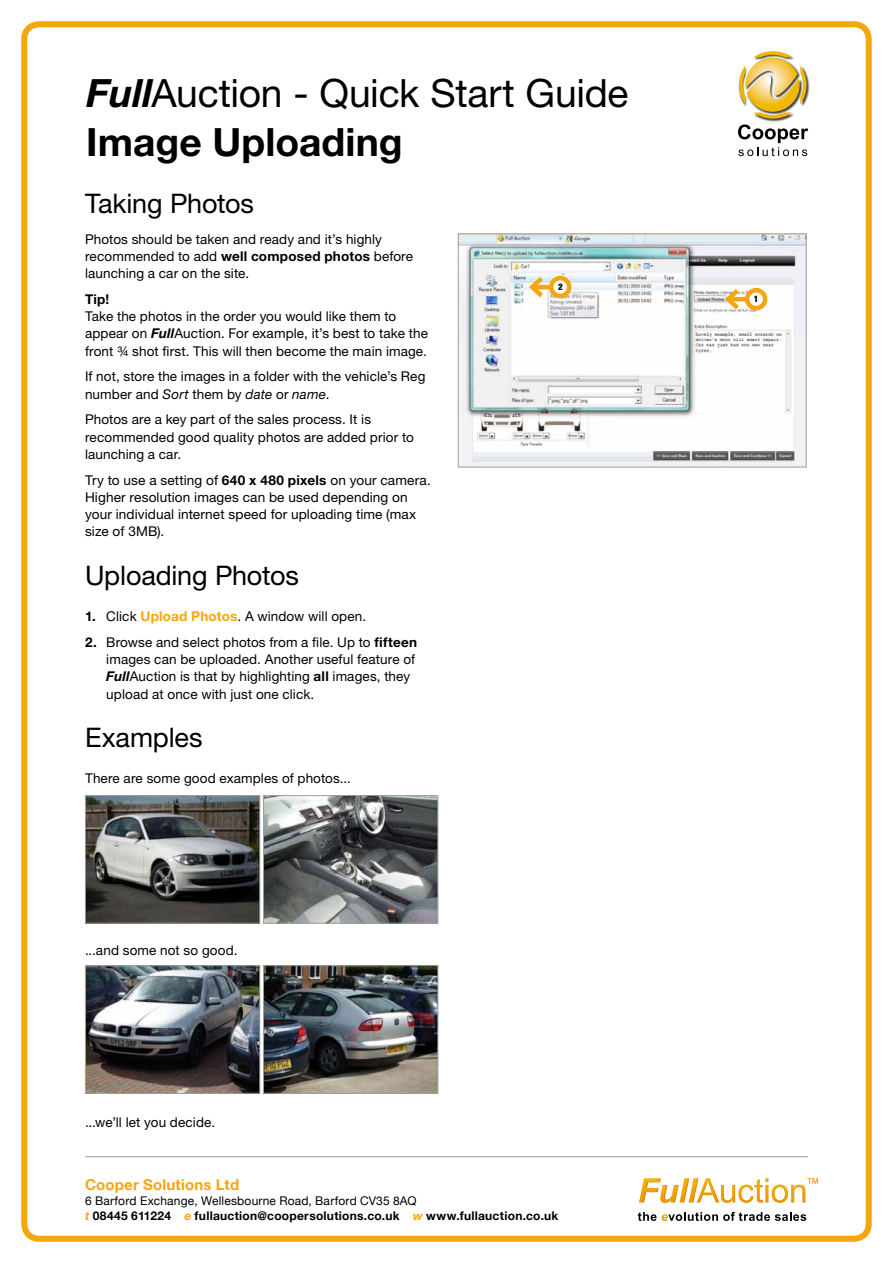
<style>
.page{position:relative;width:893px;height:1263px;background:#fff}
.page>*{position:absolute;margin:0;border:0;box-sizing:border-box;transform-origin:0 0}
.t1{font:39px/49.7px "Helvetica Neue LT Std";letter-spacing:-.005em;color:#000}
.t2{font:27px "Helvetica Neue LT Std";letter-spacing:-.005em;color:#000}
.t3{font:700 15px "Helvetica Neue";letter-spacing:.01em;color:#f6a50e}
.t4{font:13.5px/17.2px "Helvetica Neue LT Std";letter-spacing:.01em;color:#000}
.t5{font:700 13.5px "Helvetica Neue LT Std";color:#000}
.t6{font:700 12px/15px "Helvetica Neue";letter-spacing:.02em;color:#000}
.t7{font:900 condensed 9px "Helvetica Neue LT Std";color:#000}
.s1{font-weight:700;font-style:italic}
.s2{font-weight:700}
.s3{font-style:italic}
.s4{font-weight:700;color:#f6a50e}
.s5{font-weight:400}
.s6{font-style:italic;color:#f6a50e}
</style>
<div class="page">
<div style="left:21px;top:21px;width:851px;height:1221px;border:6px solid #f6a50e;border-radius:15px"></div>
<img style="left:808px;top:77px;width:2px;height:19px">
<svg style="left:738px;top:51px;width:70px;height:105px"></svg>
<hr style="left:85px;top:1156px;width:723px;height:1px;background:#9c9e9f">
<img style="left:460px;top:235px;width:344px;height:230px">
<div style="left:458px;top:233px;width:348px;height:234px;border:1px solid #9c9e9f"></div>
<img style="left:265px;top:797px;width:171px;height:124px">
<div style="left:263px;top:795px;width:175px;height:128px;border:1px solid #9c9e9f"></div>
<img style="left:87px;top:797px;width:171px;height:124px">
<div style="left:85px;top:795px;width:175px;height:128px;border:1px solid #9c9e9f"></div>
<img style="left:87px;top:967px;width:171px;height:125px">
<div style="left:85px;top:965px;width:175px;height:129px;border:1px solid #9c9e9f"></div>
<img style="left:265px;top:967px;width:171px;height:125px">
<div style="left:263px;top:965px;width:175px;height:129px;border:1px solid #9c9e9f"></div>
<svg style="left:748px;top:290px;width:19px;height:19px"></svg>
<hr style="left:728px;top:297px;width:19px;height:4px;background:#f6a50e">
<div style="left:745px;top:288px;width:22px;height:22px;border:4px solid #f6a50e;border-radius:50%"></div>
<svg style="left:722px;top:284px;width:22px;height:30px"></svg>
<svg style="left:552px;top:278px;width:19px;height:19px"></svg>
<hr style="left:532px;top:285px;width:19px;height:4px;background:#f6a50e">
<div style="left:549px;top:276px;width:22px;height:22px;border:4px solid #f6a50e;border-radius:50%"></div>
<svg style="left:526px;top:272px;width:22px;height:30px"></svg>
<svg style="left:638px;top:1212px;width:168px;height:9px"></svg>
<svg style="left:639px;top:1178px;width:179px;height:25px"></svg>
<h1 class="t1" style="left:86px;top:67px;width:544px"><span class="s1">Full</span>Auction - Quick Start Guide<br><span class="s2">Image Uploading</span></h1>
<h2 class="t2" style="left:85px;top:187px;width:171px">Taking Photos</h2>
<p class="t4" style="left:85px;top:230px;width:330px">Photos should be taken and ready and it’s highly recommended to add <span class="s2">well composed photos</span> before launching a car on the site.</p>
<p class="t5" style="left:85px;top:291px;width:26px">Tip!</p>
<p class="t4" style="left:85px;top:307px;width:344px">Take the photos in the order you would like them to appear on <span class="s1">Full</span>Auction. For example, it’s best to take the front ¾ shot first. This will then become the main image.</p>
<p class="t4" style="left:85px;top:368px;width:342px">If not, store the images in a folder with the vehicle’s Reg number and <span class="s3">Sort</span> them by <span class="s3">date</span> or <span class="s3">name</span>.</p>
<p class="t4" style="left:85px;top:411px;width:330px">Photos are a key part of the sales process. It is recommended good quality photos are added prior to launching a car.</p>
<p class="t4" style="left:85px;top:471px;width:347px">Try to use a setting of <span class="s2">640 x 480 pixels</span> on your camera.<br>Higher resolution images can be used depending on your individual internet speed for uploading time (max size of 3MB).</p>
<h2 class="t2" style="left:85px;top:559px;width:215px">Uploading Photos</h2>
<p class="t4" style="left:85px;top:607px;width:283px"><span class="s2">1.</span> Click <span class="s4">Upload Photos</span>. A window will open.</p>
<p class="t4" style="left:106px;top:633px;width:312px;text-indent:-21px"><span class="s2">2.</span> Browse and select photos from a file. Up to <span class="s2">fifteen </span>images can be uploaded. Another useful feature of <span class="s1">Full</span>Auction is that by highlighting <span class="s2">all</span> images, they upload at once with just one click.</p>
<h2 class="t2" style="left:85px;top:721px;width:119px">Examples</h2>
<p class="t4" style="left:85px;top:769px;width:267px">There are some good examples of photos...</p>
<p class="t4" style="left:85px;top:941px;width:154px">...and some not so good.</p>
<p class="t4" style="left:85px;top:1113px;width:132px">...we’ll let you decide.</p>
<p class="t7" style="left:558px;top:282px;width:6px">2</p>
<p class="t3" style="left:85px;top:1171px;width:156px">Cooper Solutions Ltd</p>
<p class="t6" style="left:85px;top:1193px;width:475px"><span class="s5">6 Barford Exchange, Wellesbourne Road, Barford CV35 8AQ<br></span><span class="s6">t</span> 08445 611224 <span class="s6">e</span> fullauction@coopersolutions.co.uk <span class="s6">w</span> www.fullauction.co.uk</p>
<p class="t7" style="left:754px;top:294px;width:6px">1</p>
</div>
